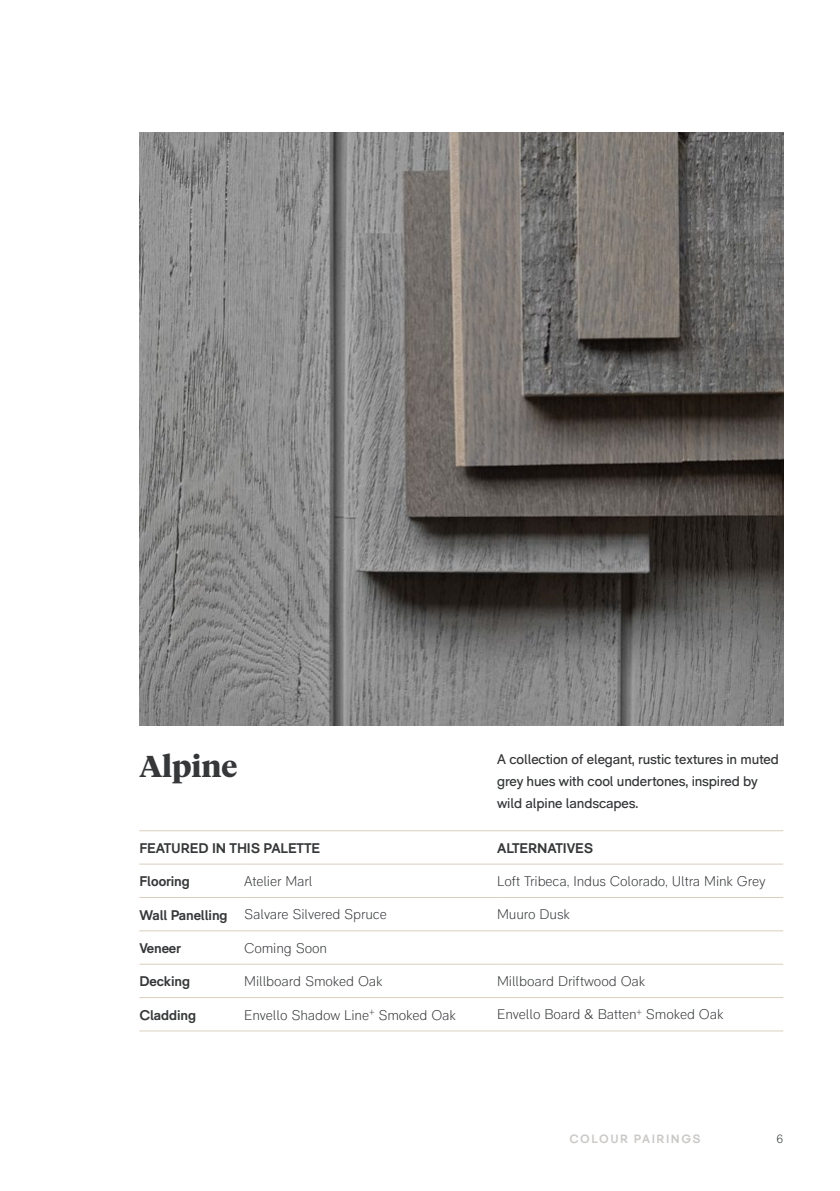
<style>
.page{position:relative;width:840px;height:1191px;background:#fff}
.page>*{position:absolute;margin:0;border:0;box-sizing:border-box;transform-origin:0 0}
.t1{font:700 30px "Tiempos Headline";color:#353739}
.t2{font:300 14px "RM Pro";letter-spacing:-.01em;color:#353739}
.t3{font:14px/22px "RM Pro";letter-spacing:-.01em;color:#353739}
.t4{font:700 14px "RM Pro";letter-spacing:-.01em;color:#353739}
.t5{font:700 12px "RM Pro";color:#cbc9c7}
.t6{font:300 12px "RM Pro";color:#353739}
.s1{font-weight:700}
</style>
<div class="page">
<hr style="left:139px;top:830px;width:105px;height:1px;background:#dacfbe">
<hr style="left:244px;top:830px;width:253px;height:1px;background:#dacfbe">
<hr style="left:497px;top:830px;width:285px;height:1px;background:#dacfbe">
<hr style="left:139px;top:863px;width:105px;height:1px;background:#dacfbe">
<hr style="left:244px;top:863px;width:253px;height:1px;background:#dacfbe">
<hr style="left:497px;top:863px;width:285px;height:1px;background:#dacfbe">
<hr style="left:139px;top:897px;width:105px;height:1px;background:#dacfbe">
<hr style="left:244px;top:897px;width:253px;height:1px;background:#dacfbe">
<hr style="left:497px;top:897px;width:285px;height:1px;background:#dacfbe">
<hr style="left:139px;top:930px;width:105px;height:1px;background:#dacfbe">
<hr style="left:244px;top:930px;width:253px;height:1px;background:#dacfbe">
<hr style="left:497px;top:930px;width:285px;height:1px;background:#dacfbe">
<hr style="left:139px;top:964px;width:105px;height:1px;background:#dacfbe">
<hr style="left:244px;top:964px;width:253px;height:1px;background:#dacfbe">
<hr style="left:497px;top:964px;width:285px;height:1px;background:#dacfbe">
<hr style="left:139px;top:997px;width:105px;height:1px;background:#dacfbe">
<hr style="left:244px;top:997px;width:253px;height:1px;background:#dacfbe">
<hr style="left:497px;top:997px;width:285px;height:1px;background:#dacfbe">
<hr style="left:139px;top:1030px;width:105px;height:1px;background:#dacfbe">
<hr style="left:244px;top:1030px;width:253px;height:1px;background:#dacfbe">
<hr style="left:497px;top:1030px;width:285px;height:1px;background:#dacfbe">
<img style="left:139px;top:133px;width:643px;height:592px">
<h1 class="t1" style="left:139px;top:745px;width:99px">Alpine</h1>
<p class="t3" style="left:497px;top:748px;width:283px">A collection of elegant, rustic textures in muted grey hues with cool undertones, inspired by wild alpine landscapes.</p>
<p class="t4" style="left:139px;top:839px;width:182px">FEATURED IN THIS PALETTE</p>
<p class="t4" style="left:497px;top:839px;width:97px">ALTERNATIVES</p>
<p class="t4" style="left:139px;top:873px;width:52px">Flooring</p>
<p class="t2" style="left:244px;top:873px;width:70px">Atelier Marl</p>
<p class="t2" style="left:497px;top:873px;width:270px">Loft Tribeca, Indus Colorado, Ultra Mink Grey</p>
<p class="t2" style="left:139px;top:906px;width:249px"><span class="s1">Wall Panelling</span> Salvare Silvered Spruce</p>
<p class="t2" style="left:497px;top:906px;width:74px">Muuro Dusk</p>
<p class="t4" style="left:139px;top:939px;width:43px">Veneer</p>
<p class="t2" style="left:244px;top:940px;width:84px">Coming Soon</p>
<p class="t4" style="left:139px;top:973px;width:52px">Decking</p>
<p class="t2" style="left:244px;top:973px;width:140px">Millboard Smoked Oak</p>
<p class="t2" style="left:497px;top:973px;width:149px">Millboard Driftwood Oak</p>
<p class="t4" style="left:139px;top:1006px;width:58px">Cladding</p>
<p class="t2" style="left:244px;top:1007px;width:213px">Envello Shadow Line<sup>+</sup> Smoked Oak</p>
<p class="t2" style="left:497px;top:1006px;width:228px">Envello Board &amp; Batten<sup>+</sup> Smoked Oak</p>
<p class="t5" style="left:569px;top:1132px;width:22px">Colour</p>
<p class="t5" style="left:633px;top:1132px;width:18px">Pairings</p>
<p class="t6" style="left:776px;top:1132px;width:8px">6</p>
</div>
